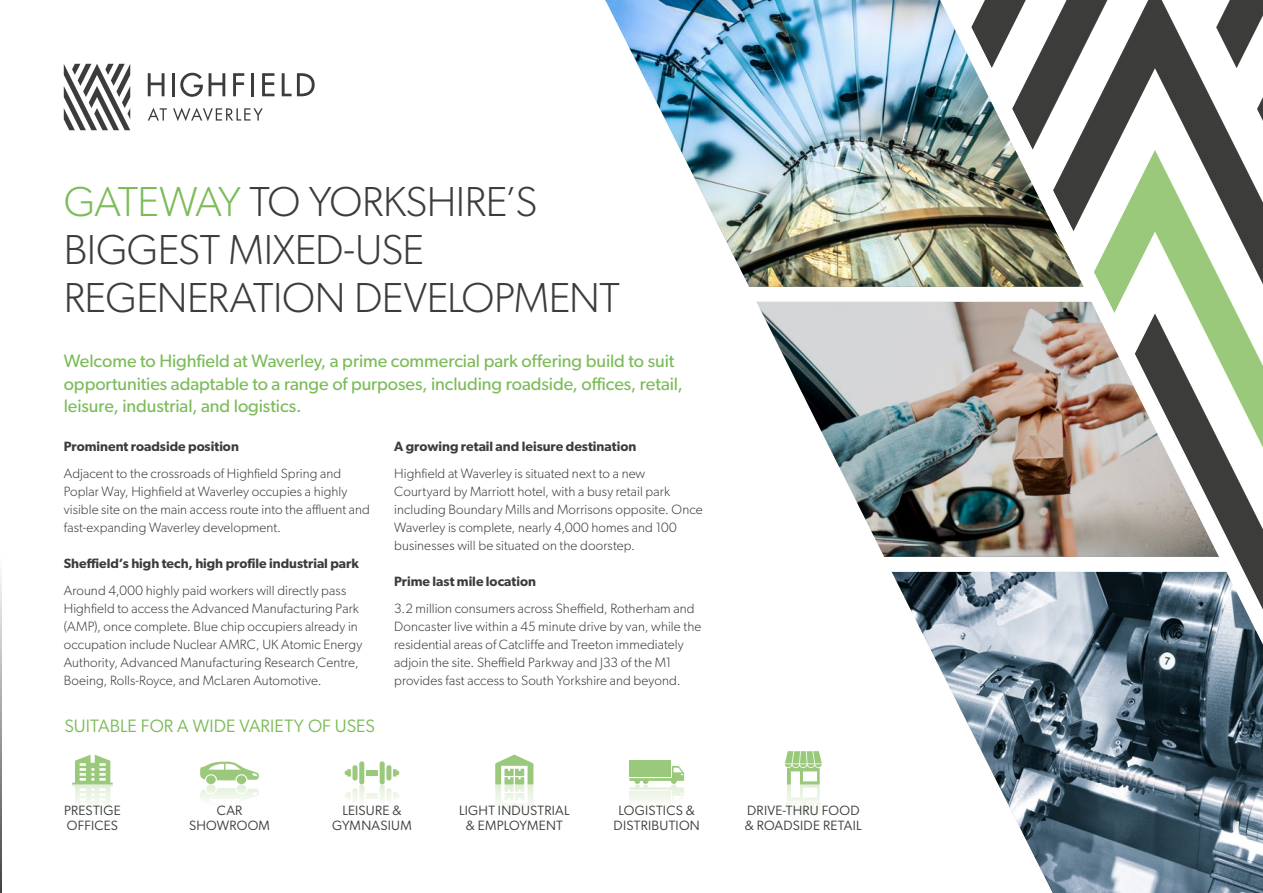
<style>
.page{position:relative;width:1263px;height:893px;background:#fff}
.page>*{position:absolute;margin:0;border:0;box-sizing:border-box;transform-origin:0 0}
.t1{font:300 42px/48px "Gibson";letter-spacing:-.01em;color:#3c3c3b}
.t2{font:18px/22.5px "Gibson";letter-spacing:-.005em;color:#7bbb58}
.t3{font:18px "Gibson";letter-spacing:.005em;color:#7bbb58}
.t4{font:300 13.5px/18px "Gibson";letter-spacing:.005em;color:#3c3c3b}
.t5{font:600 13.5px "Gibson";color:#3c3c3b}
.t6{font:13.5px/15px "Gibson";letter-spacing:.02em;color:#3c3c3b;text-align:center}
.s1{color:#7bbb58}
</style>
<div class="page">
<hr style="left:0;top:557px;width:2px;height:336px;background:#3c3c3b">
<img style="left:1052px;top:645px;width:211px;height:248px">
<svg style="left:148px;top:73px;width:16px;height:23px"></svg>
<hr style="left:172px;top:73px;width:2px;height:23px;background:#3c3c3b">
<svg style="left:180px;top:73px;width:23px;height:24px"></svg>
<svg style="left:209px;top:73px;width:16px;height:23px"></svg>
<svg style="left:233px;top:73px;width:11px;height:23px"></svg>
<hr style="left:251px;top:73px;width:3px;height:23px;background:#3c3c3b">
<svg style="left:262px;top:73px;width:12px;height:23px"></svg>
<svg style="left:282px;top:73px;width:33px;height:23px"></svg>
<svg style="left:148px;top:108px;width:19px;height:13px"></svg>
<svg style="left:173px;top:108px;width:90px;height:13px"></svg>
<svg style="left:64px;top:64px;width:66px;height:66px"></svg>
<div style="left:206px;top:775px;width:10px;height:9px;background:#9bc97b;border-radius:50%"></div>
<div style="left:237px;top:775px;width:9px;height:9px;background:#9bc97b;border-radius:50%"></div>
<svg style="left:200px;top:762px;width:59px;height:18px"></svg>
<svg style="left:206px;top:784px;width:10px;height:9px"></svg>
<div style="left:237px;top:784px;width:9px;height:9px;background:#e3f0da;border-radius:50%"></div>
<svg style="left:200px;top:788px;width:59px;height:14px"></svg>
<svg style="left:72px;top:755px;width:41px;height:52px"></svg>
<div style="left:352px;top:765px;width:5px;height:15px;background:#9bc97b;border-radius:2px"></div>
<div style="left:359px;top:761px;width:5px;height:23px;background:#9bc97b;border-radius:2px"></div>
<div style="left:386px;top:765px;width:5px;height:15px;background:#9bc97b;border-radius:2px"></div>
<div style="left:380px;top:761px;width:5px;height:23px;background:#9bc97b;border-radius:2px"></div>
<div style="left:366px;top:770px;width:12px;height:5px;background:#9bc97b"></div>
<svg style="left:393px;top:769px;width:6px;height:7px"></svg>
<svg style="left:345px;top:769px;width:6px;height:7px"></svg>
<div style="left:352px;top:788px;width:5px;height:15px;background:#eff6ea;border-radius:2px"></div>
<svg style="left:359px;top:784px;width:5px;height:23px"></svg>
<div style="left:386px;top:788px;width:5px;height:15px;background:#eff6ea;border-radius:2px"></div>
<svg style="left:380px;top:784px;width:5px;height:23px"></svg>
<div style="left:366px;top:793px;width:12px;height:5px;background:#eff6ea"></div>
<svg style="left:393px;top:792px;width:6px;height:7px"></svg>
<svg style="left:345px;top:792px;width:6px;height:7px"></svg>
<svg style="left:495px;top:755px;width:38px;height:52px"></svg>
<img style="left:605px;top:0;width:447px;height:891px">
<img style="left:940px;top:0;width:323px;height:645px">
<h1 class="t1" style="left:64px;top:177px;width:558px"><span class="s1">GATEWAY</span> TO YORKSHIRE’S<br>BIGGEST MIXED-USE<br>REGENERATION DEVELOPMENT</h1>
<h2 class="t2" style="left:64px;top:350px;width:621px">Welcome to Highfield at Waverley, a prime commercial park offering build to suit opportunities adaptable to a range of purposes, including roadside, offices, retail, leisure, industrial, and logistics.</h2>
<p class="t5" style="left:64px;top:438px;width:177px">Prominent roadside position</p>
<p class="t4" style="left:64px;top:464px;width:308px">Adjacent to the crossroads of Highfield Spring and Poplar Way, Highfield at Waverley occupies a highly visible site on the main access route into the affluent and fast-expanding Waverley development.</p>
<p class="t5" style="left:64px;top:555px;width:297px">Sheffield’s high tech, high profile industrial park</p>
<p class="t4" style="left:64px;top:581px;width:300px">Around 4,000 highly paid workers will directly pass Highfield to access the Advanced Manufacturing Park (AMP), once complete. Blue chip occupiers already in occupation include Nuclear AMRC, UK Atomic Energy Authority, Advanced Manufacturing Research Centre, Boeing, Rolls-Royce, and McLaren Automotive.</p>
<p class="t5" style="left:394px;top:438px;width:244px">A growing retail and leisure destination</p>
<p class="t4" style="left:394px;top:464px;width:310px">Highfield at Waverley is situated next to a new Courtyard by Marriott hotel, with a busy retail park including Boundary Mills and Morrisons opposite. Once Waverley is complete, nearly 4,000 homes and 100 businesses will be situated on the doorstep.</p>
<p class="t5" style="left:394px;top:573px;width:143px">Prime last mile location</p>
<p class="t4" style="left:394px;top:599px;width:309px">3.2 million consumers across Sheffield, Rotherham and Doncaster live within a 45 minute drive by van, while the residential areas of Catcliffe and Treeton immediately adjoin the site. Sheffield Parkway and J33 of the M1 provides fast access to South Yorkshire and beyond.</p>
<h2 class="t3" style="left:64px;top:715px;width:312px">SUITABLE FOR A WIDE VARIETY OF USES</h2>
<p class="t6" style="left:64px;top:802px;width:58px;text-align:left">PRESTIGE<br>OFFICES</p>
<p class="t6" style="left:189px;top:802px;width:83px">CAR<br>SHOWROOM</p>
<p class="t6" style="left:332px;top:802px;width:81px">LEISURE &amp;<br>GYMNASIUM</p>
<p class="t6" style="left:459px;top:802px;width:112px">LIGHT INDUSTRIAL &amp; EMPLOYMENT</p>
<p class="t6" style="left:614px;top:802px;width:88px">LOGISTICS &amp;<br>DISTRIBUTION</p>
<p class="t6" style="left:745px;top:802px;width:118px;text-align:left">DRIVE-THRU FOOD &amp; ROADSIDE RETAIL</p>
</div>
